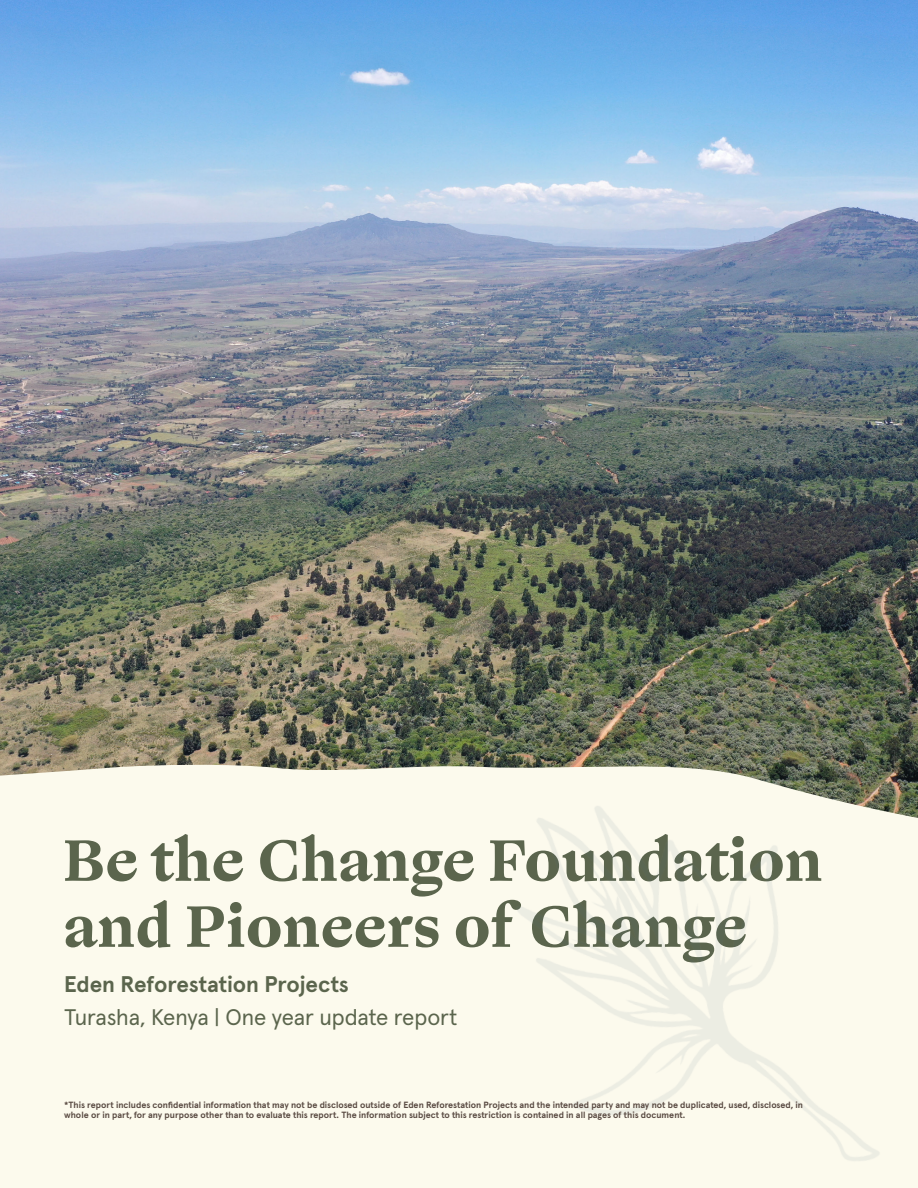
<style>
.page{position:relative;width:918px;height:1188px;background:#fff}
.page>*{position:absolute;margin:0;border:0;box-sizing:border-box;transform-origin:0 0}
.t1{font:700 58.5px/66px "Ogg Text";color:#5b654d}
.Table_Header_12{font:22.5px "Apercu Pro";letter-spacing:-.005em;color:#5b654d}
.Table_Header_12-2{font:700 22.5px "Apercu Pro";letter-spacing:-.005em;color:#5b654d}
.t2{font:700 9px/10.8px "Apercu Pro";color:#594a42}
</style>
<div class="page">
<img style="left:0;top:0;width:918px;height:757px">
<div style="left:0;top:757px;width:918px;height:431px;background:#fcfaed"></div>
<img style="left:461px;top:785px;width:457px;height:403px">
<p class="t1" style="left:63px;top:828px;width:761px">Be the Change Foundation and Pioneers of Change</p>
<p class="Table_Header_12-2" style="left:64px;top:967px;width:286px">Eden Reforestation Projects</p>
<p class="Table_Header_12" style="left:64px;top:1000px;width:395px">Turasha, Kenya | One year update report</p>
<p class="t2" style="left:64px;top:1098px;width:740px">*This report includes confidential information that may not be disclosed outside of Eden Reforestation Projects and the intended party and may not be duplicated, used, disclosed, in whole or in part, for any purpose other than to evaluate this report. The information subject to this restriction is contained in all pages of this document.</p>
</div>
